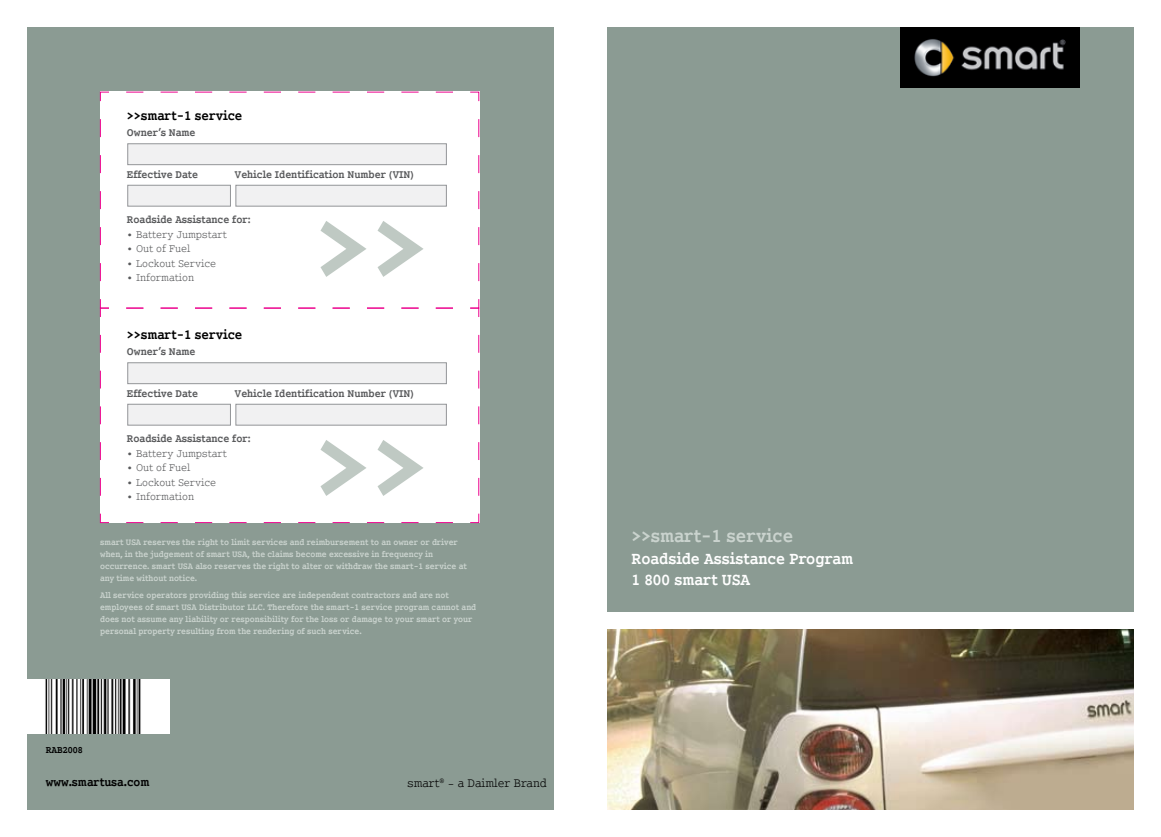
<style>
.page{position:relative;width:1161px;height:837px;background:#fff}
.page>*{position:absolute;margin:0;border:0;box-sizing:border-box;transform-origin:0 0}
.t1{font:700 condensed 119.85px "Smart Courier";color:#bfc9c3}
.t2{font:700 condensed 21px "Smart Courier";color:#cad3ce}
.t3{font:700 condensed 18px/21.6px "Smart Courier";color:#fff}
.t4{font:700 condensed 15px "Smart Courier";color:#000}
.t5{font:condensed 13.5px "Smart Courier";color:#000}
.t6{font:700 condensed 13.5px "Smart Courier";color:#000}
.t7{font:700 condensed 12px "Smart Courier";color:#58595b}
.t8{font:condensed 12px "Smart Courier";color:#58595b}
.t9{font:700 condensed 10.5px "Smart Courier";color:#000}
.t10{font:700 condensed 9.75px/12px "Smart Courier";color:#cad3ce}
</style>
<div class="page">
<div style="left:27px;top:27px;width:527px;height:783px;background:#8b9b93"></div>
<img style="left:27px;top:679px;width:143px;height:54px">
<img style="left:608px;top:629px;width:526px;height:181px">
<div style="left:608px;top:27px;width:526px;height:591px;background:#8b9b93"></div>
<img style="left:901px;top:27px;width:179px;height:60px">
<div style="left:601px;top:612px;width:537px;height:17px;background:#fff"></div>
<svg style="left:100px;top:91px;width:380px;height:216px;background:#faf4f8"></svg>
<svg style="left:100px;top:307px;width:380px;height:216px;background:#faf3f8"></svg>
<h3 class="t4" style="left:127px;top:107px;width:117px">&gt;&gt;smart-1 service</h3>
<p class="t7" style="left:127px;top:126px;width:70px">Owner’s Name</p>
<p class="t7" style="left:127px;top:168px;width:73px">Effective Date</p>
<p class="t7" style="left:235px;top:168px;width:181px">Vehicle Identification Number (VIN)</p>
<p class="t7" style="left:127px;top:213px;width:125px">Roadside Assistance for:</p>
<p class="t8" style="left:127px;top:228px;width:101px">• Battery Jumpstart</p>
<p class="t8" style="left:127px;top:243px;width:65px">• Out of Fuel</p>
<p class="t8" style="left:127px;top:257px;width:91px">• Lockout Service</p>
<p class="t8" style="left:127px;top:271px;width:69px">• Information</p>
<h1 class="t1" style="left:314px;top:184px;width:116px">&gt;&gt;</h1>
<h3 class="t4" style="left:127px;top:326px;width:117px">&gt;&gt;smart-1 service</h3>
<p class="t7" style="left:127px;top:345px;width:70px">Owner’s Name</p>
<p class="t7" style="left:127px;top:387px;width:73px">Effective Date</p>
<p class="t7" style="left:235px;top:387px;width:181px">Vehicle Identification Number (VIN)</p>
<p class="t7" style="left:127px;top:432px;width:125px">Roadside Assistance for:</p>
<p class="t8" style="left:127px;top:447px;width:101px">• Battery Jumpstart</p>
<p class="t8" style="left:127px;top:462px;width:65px">• Out of Fuel</p>
<p class="t8" style="left:127px;top:476px;width:91px">• Lockout Service</p>
<p class="t8" style="left:127px;top:490px;width:69px">• Information</p>
<h1 class="t1" style="left:314px;top:403px;width:116px">&gt;&gt;</h1>
<p class="t10" style="left:100px;top:536px;width:368px">smart USA reserves the right to limit services and reimbursement to an owner or driver when, in the judgement of smart USA, the claims become excessive in frequency in occurrence. smart USA also reserves the right to alter or withdraw the smart-1 service at any time without notice.</p>
<p class="t10" style="left:100px;top:589px;width:378px">All service operators providing this service are independent contractors and are not employees of smart USA Distributor LLC. Therefore the smart-1 service program cannot and does not assume any liability or responsibility for the loss or damage to your smart or your personal property resulting from the rendering of such service.</p>
<p class="t9" style="left:46px;top:744px;width:39px">RAB2008</p>
<h3 class="t6" style="left:46px;top:775px;width:105px">www.smartusa.com</h3>
<h3 class="t5" style="left:408px;top:776px;width:141px">smart<sup>®</sup> - a Daimler Brand</h3>
<h2 class="t2" style="left:632px;top:525px;width:163px">&gt;&gt;smart-1 service</h2>
<h3 class="t3" style="left:632px;top:548px;width:223px">Roadside Assistance Program<br>1 800 smart USA</h3>
</div>
